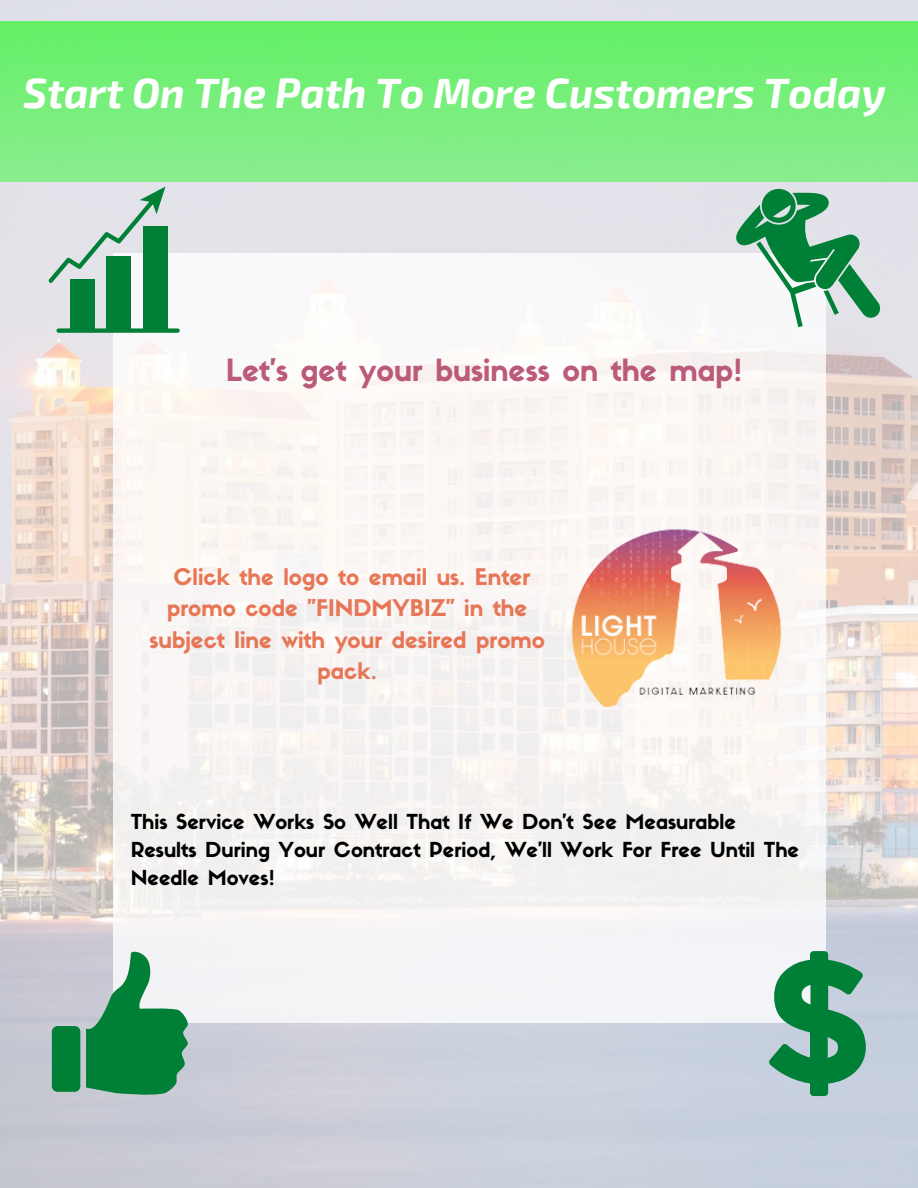
<style>
.page{position:relative;width:918px;height:1188px;background:#fff}
.page>*{position:absolute;margin:0;border:0;box-sizing:border-box;transform-origin:0 0}
.t1{font:italic 700 41.4px "Exo 2";color:#fff}
.t2{font:30px "Sifonn Basic";color:#bb5a79}
.t3{font:22.5px/31.5px "Sifonn Basic";color:#e77656;text-align:center}
.t4{font:20.25px/28.2px "Sifonn Basic";color:#000}
</style>
<div class="page">
<img style="left:0;top:0;width:918px;height:1188px">
<div style="left:114px;top:254px;width:712px;height:769px;background:#f9f5f5"></div>
<div style="left:70px;top:279px;width:25px;height:52px;background:#008037"></div>
<div style="left:107px;top:256px;width:24px;height:75px;background:#008037"></div>
<div style="left:143px;top:227px;width:25px;height:104px;background:#008037"></div>
<div style="left:56px;top:328px;width:124px;height:5px;background:#008037;border-radius:2px"></div>
<svg style="left:48px;top:187px;width:117px;height:96px"></svg>
<svg style="left:769px;top:951px;width:97px;height:145px;background:#55a37d"></svg>
<svg style="left:86px;top:950px;width:102px;height:147px"></svg>
<div style="left:52px;top:1026px;width:28px;height:66px;background:#008037;border-radius:6px"></div>
<svg style="left:733px;top:187px;width:148px;height:140px"></svg>
<img style="left:0;top:22px;width:918px;height:159px">
<img style="left:571px;top:529px;width:211px;height:179px">
<p class="t1" style="left:23px;top:66px;width:864px">Start On The Path To More Customers Today</p>
<p class="t2" style="left:226px;top:359px;width:518px">Let's get your business on the map!</p>
<p class="t3" style="left:150px;top:563px;width:397px">Click the logo to email us. Enter promo code "FINDMYBIZ" in the subject line with your desired promo pack.</p>
<p class="t4" style="left:131px;top:810px;width:670px">This Service Works So Well That If We Don't See Measurable<br>Results During Your Contract Period, We'll Work For Free Until The<br>Needle Moves!</p>
</div>
